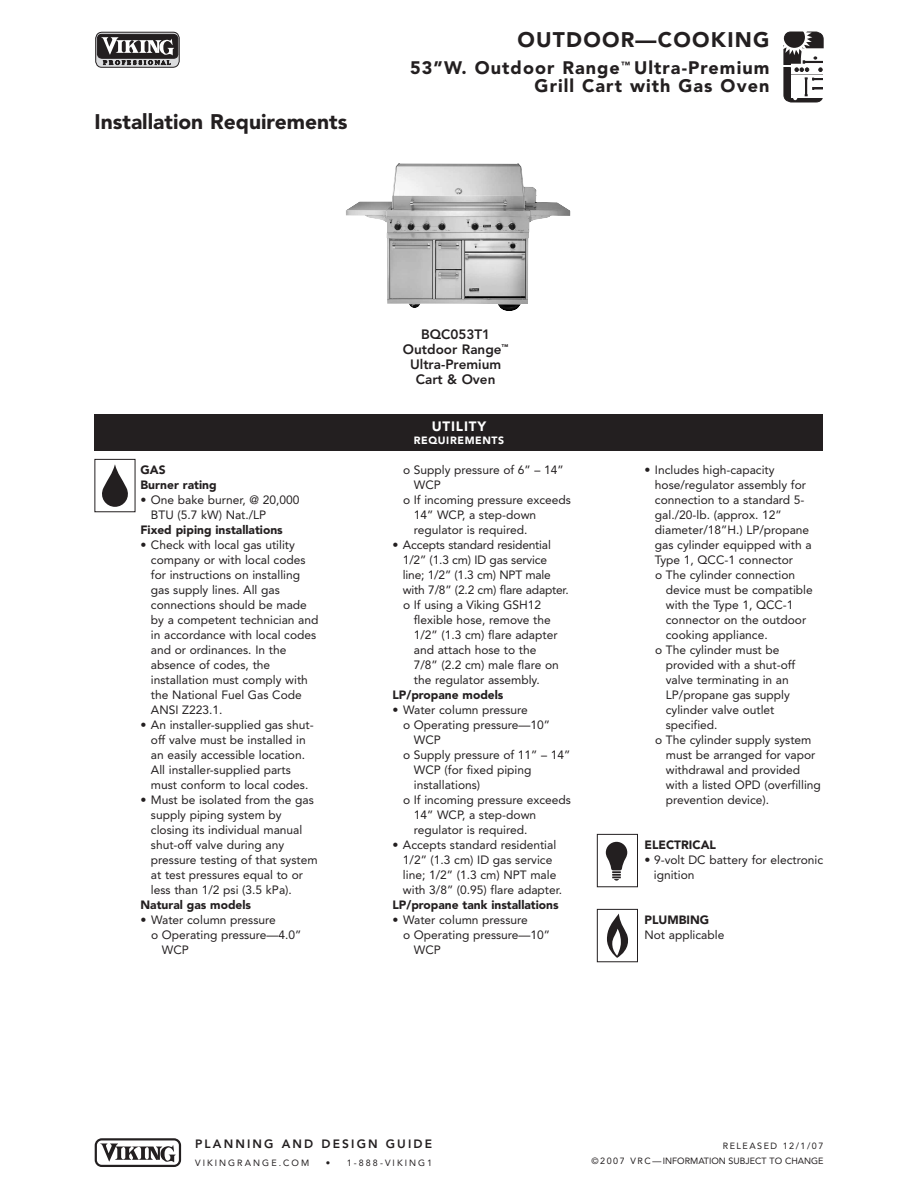
<style>
.page{position:relative;width:918px;height:1188px;background:#fff}
.page>*{position:absolute;margin:0;border:0;box-sizing:border-box;transform-origin:0 0}
.t1{font:900 21px "Avenir";color:#231f20}
.t2{font:900 21px "Avenir";letter-spacing:.06em;color:#231f20}
.t3{font:900 18px/18px "Avenir";letter-spacing:.06em;color:#231f20;text-align:right}
.t4{font:800 13.5px/15px "Avenir";color:#231f20;text-align:center}
.t5{font:900 13.5px "Avenir";letter-spacing:.06em;color:#fff}
.t6{font:12px/15px "Avenir";color:#231f20}
.t7{font:900 12px/15px "Avenir";color:#231f20}
.t8{font:800 12px "Avenir";letter-spacing:.175em;color:#231f20}
.t9{font:900 10.5px "Avenir";letter-spacing:.06em;color:#fff}
.t10{font:9px/15px "Avenir";color:#231f20;text-align:right}
.t11{font:9px "Avenir";letter-spacing:.23em;color:#231f20}
</style>
<div class="page">
<svg style="left:102px;top:464px;width:26px;height:43px"></svg>
<div style="left:94px;top:459px;width:41px;height:53px;border:1px solid #231f20"></div>
<svg style="left:783px;top:31px;width:41px;height:71px"></svg>
<hr style="left:823px;top:58px;width:2px;height:35px;background:#fff">
<svg style="left:95px;top:1138px;width:86px;height:29px"></svg>
<svg style="left:95px;top:32px;width:85px;height:36px;background:#6f6c6d"></svg>
<div style="left:94px;top:414px;width:730px;height:36px;background:#231f20"></div>
<img style="left:346px;top:163px;width:225px;height:148px">
<svg style="left:607px;top:914px;width:21px;height:44px"></svg>
<div style="left:597px;top:909px;width:41px;height:53px;border:1px solid #231f20"></div>
<svg style="left:606px;top:842px;width:21px;height:39px"></svg>
<div style="left:597px;top:834px;width:41px;height:53px;border:1px solid #231f20"></div>
<h1 class="t1" style="left:94px;top:113px;width:254px">Installation Requirements</h1>
<h1 class="t2" style="left:517px;top:31px;width:254px">OUTDOOR—COOKING</h1>
<h2 class="t3" style="left:410px;top:60px;width:361px">53”W. Outdoor Range<sup>™</sup> Ultra-Premium<br>Grill Cart with Gas Oven</h2>
<p class="t7" style="left:141px;top:463px;width:78px">GAS<br>Burner rating</p>
<p class="t6" style="left:151px;top:493px;width:150px;text-indent:-10px">• One bake burner, @ 20,000<br>BTU (5.7 kW) Nat./LP</p>
<p class="t7" style="left:141px;top:523px;width:144px">Fixed piping installations</p>
<p class="t6" style="left:151px;top:538px;width:169px;text-indent:-10px">• Check with local gas utility company or with local codes for instructions on installing gas supply lines. All gas connections should be made by a competent technician and in accordance with local codes and or ordinances. In the absence of codes, the installation must comply with the National Fuel Gas Code<br>ANSI Z223.1.</p>
<p class="t6" style="left:151px;top:718px;width:164px;text-indent:-10px">• An installer-supplied gas shut&shy;off valve must be installed in an easily accessible location.<br>All installer-supplied parts must conform to local codes.</p>
<p class="t6" style="left:151px;top:793px;width:168px;text-indent:-10px">• Must be isolated from the gas supply piping system by closing its individual manual shut-off valve during any pressure testing of that system at test pressures equal to or less than 1/2 psi (3.5 kPa).</p>
<p class="t7" style="left:141px;top:898px;width:112px">Natural gas models</p>
<p class="t6" style="left:141px;top:913px;width:137px">• Water column pressure</p>
<p class="t6" style="left:151px;top:928px;width:152px">o Operating pressure—4.0”</p>
<p class="t6" style="left:162px;top:943px;width:29px">WCP</p>
<p class="t4" style="left:403px;top:328px;width:107px">BQC053T1<br>Outdoor Range<sup>™<br></sup>Ultra-Premium<br>Cart &amp; Oven</p>
<p class="t5" style="left:432px;top:420px;width:56px">UTILITY</p>
<p class="t9" style="left:414px;top:436px;width:92px">REQUIREMENTS</p>
<p class="t6" style="left:403px;top:463px;width:162px">o Supply pressure of 6” – 14”</p>
<p class="t6" style="left:414px;top:478px;width:29px">WCP</p>
<p class="t6" style="left:403px;top:493px;width:170px">o If incoming pressure exceeds</p>
<p class="t6" style="left:414px;top:508px;width:124px">14” WCP, a step-down</p>
<p class="t6" style="left:414px;top:523px;width:115px">regulator is required.</p>
<p class="t6" style="left:393px;top:538px;width:160px">• Accepts standard residential</p>
<p class="t6" style="left:403px;top:553px;width:146px">1/2” (1.3 cm) ID gas service</p>
<p class="t6" style="left:403px;top:568px;width:150px">line; 1/2” (1.3 cm) NPT male</p>
<p class="t6" style="left:403px;top:583px;width:167px">with 7/8” (2.2 cm) flare adapter.</p>
<p class="t6" style="left:403px;top:598px;width:140px">o If using a Viking GSH12</p>
<p class="t6" style="left:414px;top:613px;width:139px">flexible hose, remove the</p>
<p class="t6" style="left:414px;top:628px;width:145px">1/2” (1.3 cm) flare adapter</p>
<p class="t6" style="left:414px;top:643px;width:124px">and attach hose to the</p>
<p class="t6" style="left:414px;top:658px;width:147px">7/8” (2.2 cm) male flare on</p>
<p class="t6" style="left:414px;top:673px;width:128px">the regulator assembly.</p>
<p class="t7" style="left:393px;top:688px;width:112px">LP/propane models</p>
<p class="t6" style="left:393px;top:703px;width:137px">• Water column pressure</p>
<p class="t6" style="left:403px;top:718px;width:149px">o Operating pressure—10”</p>
<p class="t6" style="left:414px;top:733px;width:29px">WCP</p>
<p class="t6" style="left:403px;top:748px;width:169px">o Supply pressure of 11” – 14”</p>
<p class="t6" style="left:414px;top:763px;width:119px">WCP (for fixed piping</p>
<p class="t6" style="left:414px;top:778px;width:68px">installations)</p>
<p class="t6" style="left:403px;top:793px;width:170px">o If incoming pressure exceeds</p>
<p class="t6" style="left:414px;top:808px;width:124px">14” WCP, a step-down</p>
<p class="t6" style="left:414px;top:823px;width:115px">regulator is required.</p>
<p class="t6" style="left:403px;top:838px;width:161px;text-indent:-10px">• Accepts standard residential<br>1/2” (1.3 cm) ID gas service line; 1/2” (1.3 cm) NPT male with 3/8” (0.95) flare adapter.</p>
<p class="t7" style="left:393px;top:898px;width:168px">LP/propane tank installations</p>
<p class="t6" style="left:393px;top:913px;width:137px">• Water column pressure</p>
<p class="t6" style="left:403px;top:928px;width:149px">o Operating pressure—10”</p>
<p class="t6" style="left:414px;top:943px;width:29px">WCP</p>
<p class="t6" style="left:655px;top:463px;width:158px;text-indent:-10px">• Includes high-capacity hose/regulator assembly for connection to a standard 5- gal./20-lb. (approx. 12” diameter/18”H.) LP/propane gas cylinder equipped with a<br>Type 1, QCC-1 connector<br>o The cylinder connection</p>
<p class="t6" style="left:666px;top:583px;width:149px">device must be compatible</p>
<p class="t6" style="left:666px;top:598px;width:129px">with the Type 1, QCC-1</p>
<p class="t6" style="left:666px;top:613px;width:142px">connector on the outdoor</p>
<p class="t6" style="left:666px;top:628px;width:103px">cooking appliance.</p>
<p class="t6" style="left:655px;top:643px;width:126px">o The cylinder must be</p>
<p class="t6" style="left:666px;top:658px;width:131px">provided with a shut-off</p>
<p class="t6" style="left:666px;top:673px;width:125px">valve terminating in an</p>
<p class="t6" style="left:666px;top:688px;width:126px">LP/propane gas supply</p>
<p class="t6" style="left:666px;top:703px;width:110px">cylinder valve outlet</p>
<p class="t6" style="left:666px;top:718px;width:53px">specified.</p>
<p class="t6" style="left:655px;top:733px;width:158px">o The cylinder supply system</p>
<p class="t6" style="left:666px;top:748px;width:151px">must be arranged for vapor</p>
<p class="t6" style="left:666px;top:763px;width:136px">withdrawal and provided</p>
<p class="t6" style="left:666px;top:778px;width:157px">with a listed OPD (overfilling</p>
<p class="t6" style="left:666px;top:793px;width:105px">prevention device).</p>
<p class="t7" style="left:645px;top:838px;width:73px">ELECTRICAL</p>
<p class="t6" style="left:654px;top:853px;width:171px;text-indent:-9px">• 9-volt DC battery for electronic ignition</p>
<p class="t7" style="left:645px;top:913px;width:66px">PLUMBING</p>
<p class="t6" style="left:645px;top:928px;width:81px">Not applicable</p>
<p class="t8" style="left:195px;top:1139px;width:239px">PLANNING AND DESIGN GUIDE</p>
<p class="t11" style="left:195px;top:1159px;width:116px">VIKINGRANGE.COM</p>
<p class="t11" style="left:326px;top:1159px;width:108px">• 1-888-VIKING1</p>
<p class="t10" style="left:592px;top:1139px;width:233px">RELEASED 12/1/07<br>© 2 0 0 7 V R C — INFORMATION SUBJECT TO CHANGE</p>
</div>
